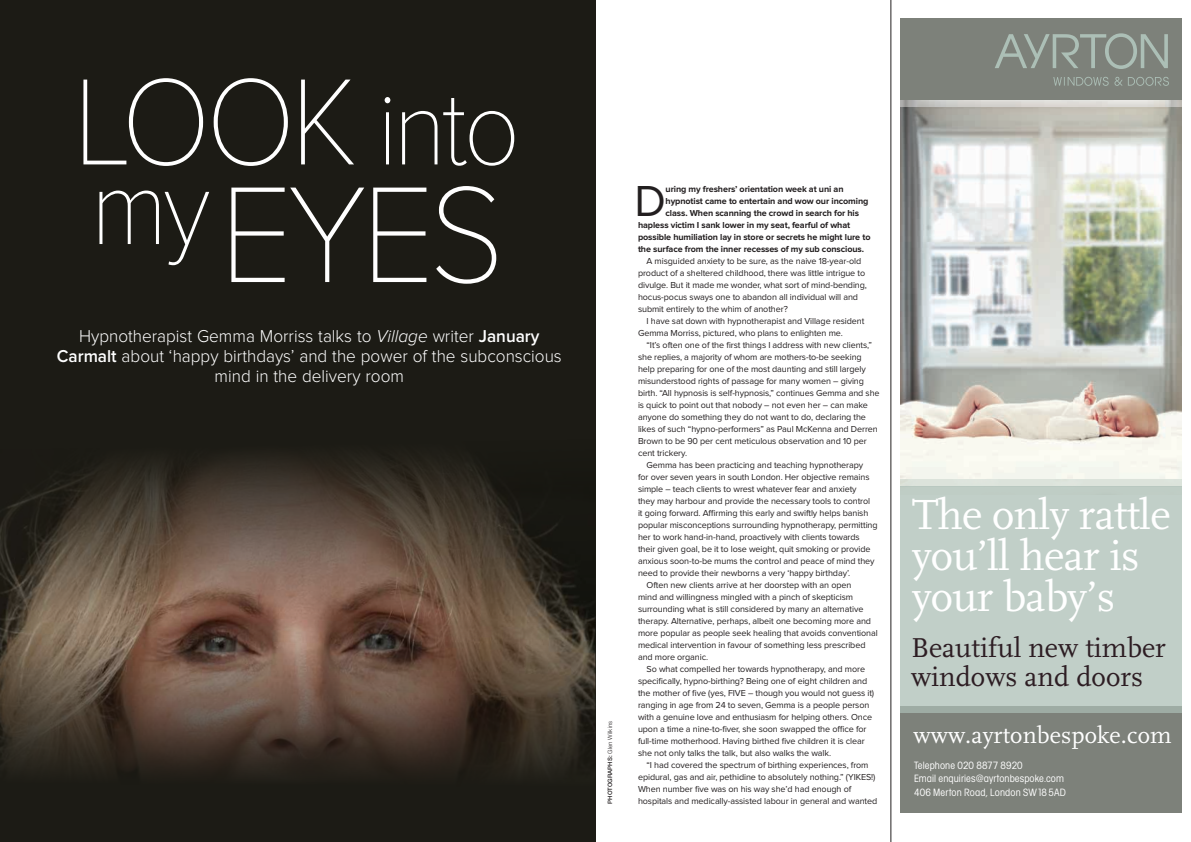
<style>
.page{position:relative;width:1191px;height:842px;background:#fff}
.page>*{position:absolute;margin:0;border:0;box-sizing:border-box;transform-origin:0 0}
.t1{font:100 141.6px "Proxima Nova";color:#fff;scale:.92 1}
.t2{font:100 127.2px "Proxima Nova";color:#fff;scale:.92 1}
.t3{font:45px "Proxima Nova";color:#231f20}
.t4{font:44px/41.2px "FF Scala";letter-spacing:-.015em;color:#fff}
.t5{font:28.5px/29px "FF Scala";color:#2d1d23}
.t6{font:24.3px "FF Scala";letter-spacing:.005em;color:#fff}
.t7{font:300 17.8px/19.8px "Proxima Nova";color:#fff;text-align:center;scale:.96 1}
.t8{font:condensed 11px/13.5px "Avant Garde Gothic Itc T";letter-spacing:.01em;color:#fff}
.t9{font:9px/12px "Proxima Nova";letter-spacing:-.01em;color:#231f20}
.t10{font:700 9px "Proxima Nova";letter-spacing:-.01em;color:#231f20}
.t11{font:500 6px "Helvetica Neue LT Std";letter-spacing:.01em;color:#231f20}
.s1{font-size:108px}
.s2{font-style:italic}
.s3{font-weight:600}
.s4{font-weight:300}
</style>
<div class="page">
<div style="left:0;top:0;width:595px;height:842px;background:#1c1b15"></div>
<svg style="left:0;top:577px;width:596px;height:265px"></svg>
<svg style="left:0;top:457px;width:595px;height:220px"></svg>
<img style="left:900px;top:107px;width:281px;height:372px">
<div style="left:900px;top:18px;width:281px;height:82px;background:#7d817a"></div>
<img style="left:900px;top:100px;width:281px;height:7px">
<div style="left:900px;top:706px;width:281px;height:106px;background:#7d817a"></div>
<svg style="left:995px;top:33px;width:172px;height:36px"></svg>
<svg style="left:1114px;top:77px;width:55px;height:9px"></svg>
<svg style="left:1053px;top:77px;width:55px;height:9px"></svg>
<div style="left:900px;top:495px;width:281px;height:211px;background:#c1cfc8"></div>
<div style="left:900px;top:706px;width:281px;height:7px;background:#9eaca4"></div>
<svg style="left:900px;top:479px;width:1px;height:16px"></svg>
<hr style="left:890px;top:0;width:1px;height:842px;background:#231f20">
<h2 class="t2" style="left:75px;top:64px;width:485px">Look <span class="s1">into</span></h2>
<h1 class="t1" style="left:91px;top:170px;width:451px"><sup>my</sup>EYES</h1>
<h3 class="t7" style="left:57px;top:327px;width:527px">Hypnotherapist Gemma Morriss talks to <span class="s2">Village</span> writer <span class="s3">January<br>Carmalt</span> about ‘happy birthdays’ and the power of the subconscious mind in the delivery room</h3>
<p class="t11" style="left:606px;top:804px;width:84px;rotate:-90deg">Photographs: <span class="s4">Glen Wilkins</span></p>
<h3 class="t3" style="left:634px;top:180px;width:33px">D</h3>
<p class="t10" style="left:665px;top:185px;width:179px">uring my freshers’ orientation week at uni an</p>
<p class="t10" style="left:665px;top:197px;width:204px">hypnotist came to entertain and wow our incoming</p>
<p class="t10" style="left:665px;top:209px;width:195px">class. When scanning the crowd in search for his</p>
<p class="t10" style="left:638px;top:221px;width:214px">hapless victim I sank lower in my seat, fearful of what</p>
<p class="t10" style="left:638px;top:233px;width:234px">possible humiliation lay in store or secrets he might lure to</p>
<p class="t10" style="left:638px;top:245px;width:227px">the surface from the inner recesses of my sub conscious.</p>
<p class="t9" style="left:638px;top:255px;width:230px;text-indent:9px">A misguided anxiety to be sure, as the naive 18-year-old product of a sheltered childhood, there was little intrigue to divulge. But it made me wonder, what sort of mind-bending, hocus-pocus sways one to abandon all individual will and submit entirely to the whim of another?</p>
<p class="t9" style="left:638px;top:315px;width:228px;text-indent:9px">I have sat down with hypnotherapist and Village resident<br>Gemma Morriss, pictured, who plans to enlighten me.</p>
<p class="t9" style="left:646px;top:339px;width:227px">“It’s often one of the first things I address with new clients,”</p>
<p class="t9" style="left:638px;top:351px;width:225px">she replies, a majority of whom are mothers-to-be seeking</p>
<p class="t9" style="left:638px;top:363px;width:229px">help preparing for one of the most daunting and still largely</p>
<p class="t9" style="left:638px;top:375px;width:227px">misunderstood rights of passage for many women – giving</p>
<p class="t9" style="left:638px;top:387px;width:243px">birth. “All hypnosis is self-hypnosis,” continues Gemma and she</p>
<p class="t9" style="left:638px;top:399px;width:231px">is quick to point out that nobody – not even her – can make</p>
<p class="t9" style="left:638px;top:411px;width:229px">anyone do something they do not want to do, declaring the</p>
<p class="t9" style="left:638px;top:423px;width:241px">likes of such “hypno-performers” as Paul McKenna and Derren</p>
<p class="t9" style="left:638px;top:435px;width:230px">Brown to be 90 per cent meticulous observation and 10 per</p>
<p class="t9" style="left:638px;top:447px;width:51px">cent trickery.</p>
<p class="t9" style="left:646px;top:459px;width:218px">Gemma has been practicing and teaching hypnotherapy</p>
<p class="t9" style="left:638px;top:471px;width:233px">for over seven years in south London. Her objective remains</p>
<p class="t9" style="left:638px;top:483px;width:220px">simple – teach clients to wrest whatever fear and anxiety</p>
<p class="t9" style="left:638px;top:495px;width:234px">they may harbour and provide the necessary tools to control</p>
<p class="t9" style="left:638px;top:507px;width:232px">it going forward. Affirming this early and swiftly helps banish</p>
<p class="t9" style="left:638px;top:519px;width:241px">popular misconceptions surrounding hypnotherapy, permitting</p>
<p class="t9" style="left:638px;top:531px;width:223px">her to work hand-in-hand, proactively with clients towards</p>
<p class="t9" style="left:638px;top:543px;width:234px">their given goal, be it to lose weight, quit smoking or provide</p>
<p class="t9" style="left:638px;top:555px;width:238px">anxious soon-to-be mums the control and peace of mind they</p>
<p class="t9" style="left:638px;top:567px;width:214px">need to provide their newborns a very ‘happy birthday’.</p>
<p class="t9" style="left:646px;top:579px;width:206px">Often new clients arrive at her doorstep with an open</p>
<p class="t9" style="left:638px;top:591px;width:216px">mind and willingness mingled with a pinch of skepticism</p>
<p class="t9" style="left:638px;top:603px;width:227px">surrounding what is still considered by many an alternative</p>
<p class="t9" style="left:638px;top:615px;width:234px">therapy. Alternative, perhaps, albeit one becoming more and</p>
<p class="t9" style="left:638px;top:627px;width:241px">more popular as people seek healing that avoids conventional</p>
<p class="t9" style="left:638px;top:639px;width:229px">medical intervention in favour of something less prescribed</p>
<p class="t9" style="left:638px;top:651px;width:72px">and more organic.</p>
<p class="t9" style="left:646px;top:663px;width:220px">So what compelled her towards hypnotherapy, and more</p>
<p class="t9" style="left:638px;top:675px;width:231px">specifically, hypno-birthing? Being one of eight children and</p>
<p class="t9" style="left:638px;top:687px;width:238px">the mother of five (yes, FIVE – though you would not guess it)</p>
<p class="t9" style="left:638px;top:699px;width:233px">ranging in age from 24 to seven, Gemma is a people person</p>
<p class="t9" style="left:638px;top:711px;width:236px">with a genuine love and enthusiasm for helping others. Once</p>
<p class="t9" style="left:638px;top:723px;width:230px">upon a time a nine-to-fiver, she soon swapped the office for</p>
<p class="t9" style="left:638px;top:735px;width:228px">full-time motherhood. Having birthed five children it is clear</p>
<p class="t9" style="left:638px;top:747px;width:195px">she not only talks the talk, but also walks the walk.</p>
<p class="t9" style="left:646px;top:759px;width:223px">“I had covered the spectrum of birthing experiences, from</p>
<p class="t9" style="left:638px;top:771px;width:239px">epidural, gas and air, pethidine to absolutely nothing.” (YIKES!)</p>
<p class="t9" style="left:638px;top:783px;width:215px">When number five was on his way she’d had enough of</p>
<p class="t9" style="left:638px;top:795px;width:241px">hospitals and medically-assisted labour in general and wanted</p>
<h3 class="t4" style="left:912px;top:494px;width:260px">The only rattle you’ll hear is your baby’s</h3>
<h3 class="t5" style="left:911px;top:633px;width:256px">Beautiful new timber windows and doors</h3>
<h3 class="t6" style="left:913px;top:721px;width:260px">www.ayrtonbespoke.com</h3>
<p class="t8" style="left:914px;top:758px;width:153px">Telephone 020 8877 8920<br>Email enquiries@ayrtonbespoke.com<br>406 Merton Road, London SW18 5AD</p>
</div>
